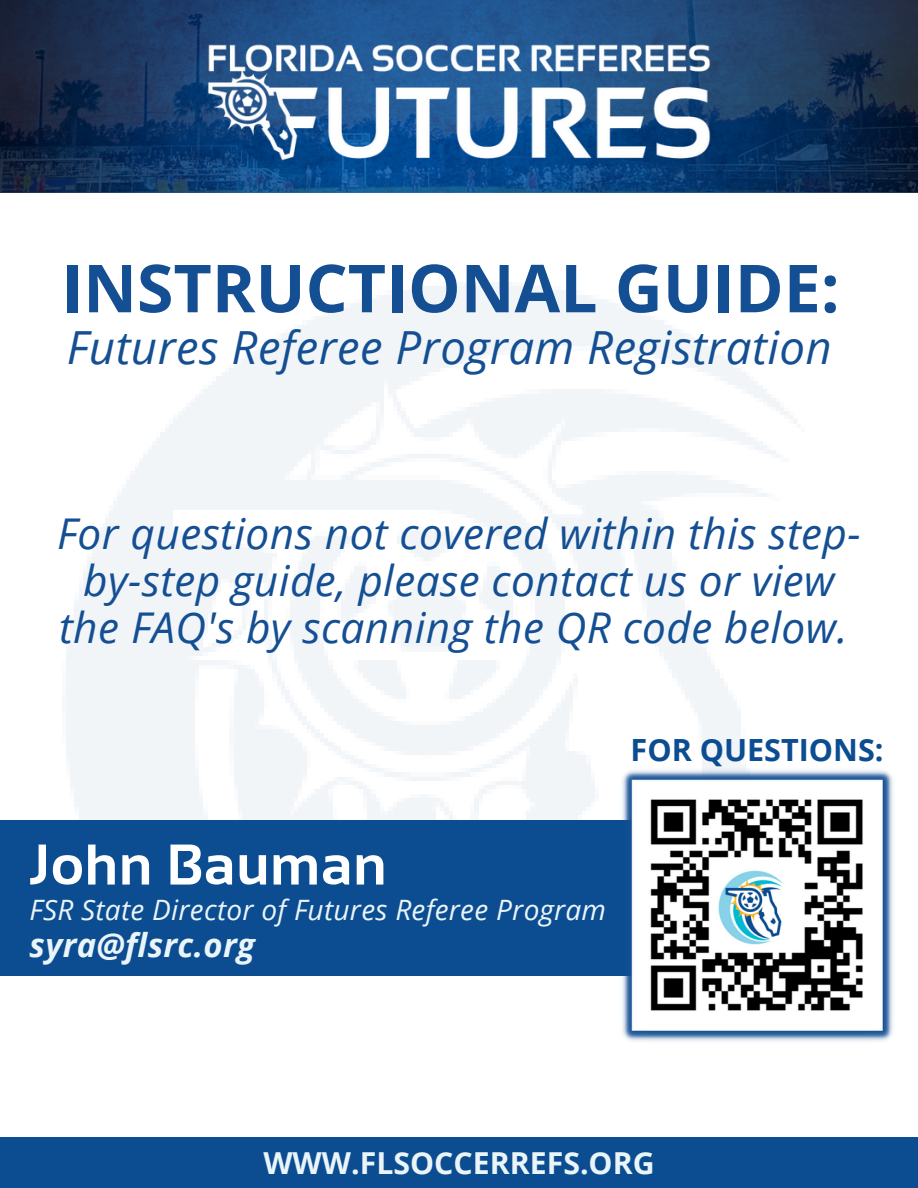
<style>
.page{position:relative;width:918px;height:1188px;background:#fff}
.page>*{position:absolute;margin:0;border:0;box-sizing:border-box;transform-origin:0 0}
.t1{font:700 66.3px "Open Sans";color:#144f93}
.t2{font:57.3px "Sansation Bold";letter-spacing:.01em;color:#fff}
.t3{font:italic 45.6px "Open Sans";letter-spacing:.01em;color:#144f93}
.t4{font:italic 42.45px/47.2px "Open Sans";letter-spacing:.01em;color:#144f93;text-align:center}
.t5{font:italic 700 32.85px "Open Sans";letter-spacing:.01em;color:#eaf5f9}
.t6{font:700 30.6px "Open Sans";color:#0c4d92}
.t7{font:700 30.3px "Open Sans";color:#eaf5f9}
.t8{font:italic 28.05px "Open Sans";letter-spacing:.01em;color:#eaf5f9}
</style>
<div class="page">
<img style="left:0;top:192px;width:886px;height:628px">
<div style="left:0;top:1138px;width:918px;height:50px;background:#0c4d92"></div>
<div style="left:0;top:820px;width:713px;height:156px;background:#0c4d92"></div>
<img style="left:0;top:0;width:918px;height:192px">
<img style="left:161px;top:0;width:596px;height:401px">
<img style="left:618px;top:767px;width:275px;height:274px">
<img style="left:717px;top:869px;width:80px;height:77px">
<p class="t1" style="left:61px;top:241px;width:780px">INSTRUCTIONAL GUIDE:</p>
<p class="t3" style="left:67px;top:315px;width:767px">Futures Referee Program Registration</p>
<p class="t4" style="left:57px;top:509px;width:805px">For questions not covered within this step&shy;by-step guide, please contact us or view the FAQ's by scanning the QR code below.</p>
<p class="t6" style="left:631px;top:728px;width:255px">FOR QUESTIONS:</p>
<p class="t2" style="left:29px;top:833px;width:359px">John Bauman</p>
<p class="t8" style="left:29px;top:890px;width:578px">FSR State Director of Futures Referee Program</p>
<p class="t5" style="left:29px;top:922px;width:227px">syra@flsrc.org</p>
<p class="t7" style="left:263px;top:1142px;width:393px">WWW.FLSOCCERREFS.ORG</p>
</div>
